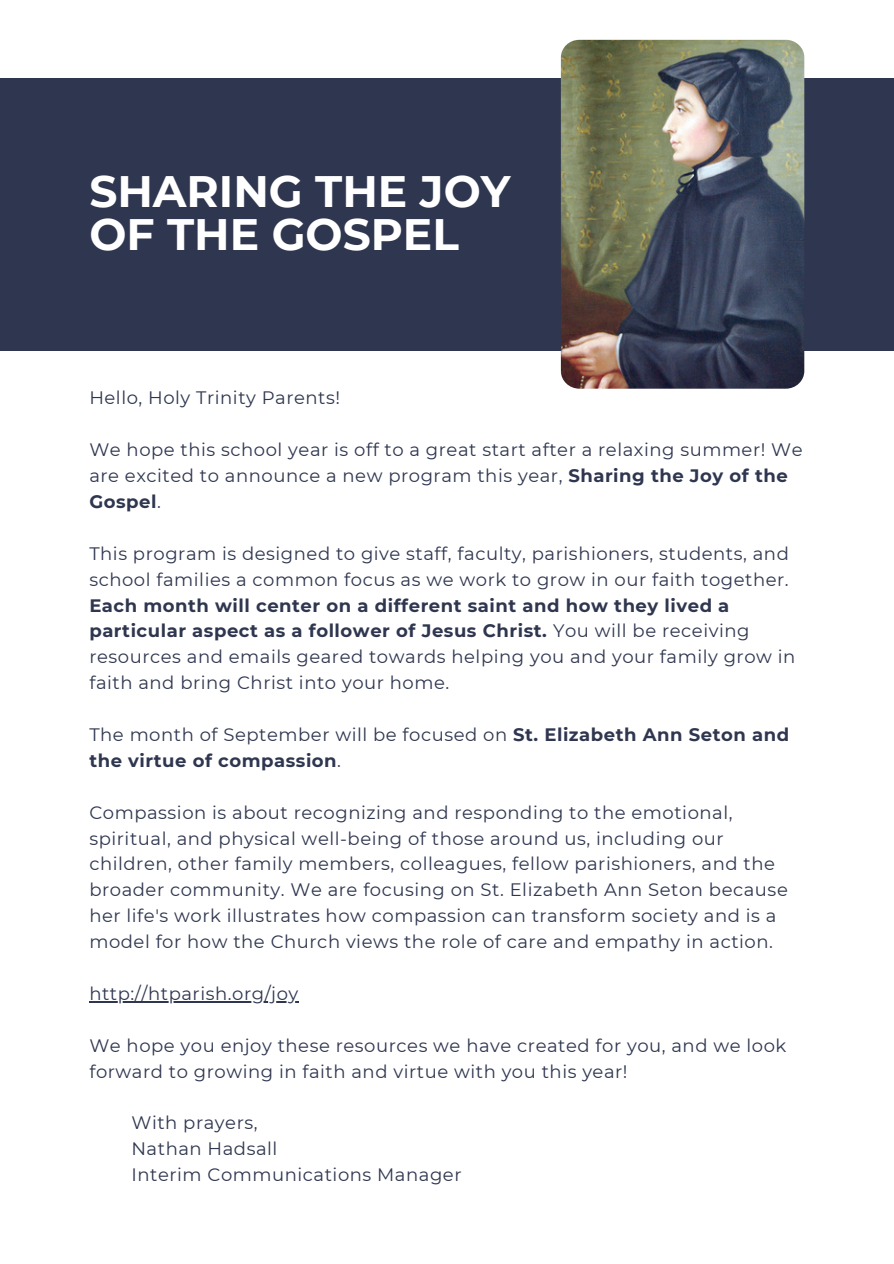
<style>
.page{position:relative;width:894px;height:1264px;background:#fff}
.page>*{position:absolute;margin:0;border:0;box-sizing:border-box;transform-origin:0 0}
.t1{font:700 43.95px/42.6px "Montserrat";color:#fff}
.t2{font:18px/25.8px "Montserrat";letter-spacing:.03em;color:#2f364f}
.t3{font:700 18px/25.8px "Montserrat";letter-spacing:.03em;color:#2f364f}
.s1{font-weight:700}
.s2{font-weight:400}
</style>
<div class="page">
<hr style="left:89px;top:1001px;width:210px;height:1px;background:#2f364f">
<div style="left:0;top:78px;width:893px;height:272px;background:#2f364f"></div>
<img style="left:560px;top:40px;width:244px;height:348px;border-radius:18px">
<p class="t1" style="left:89px;top:170px;width:422px">SHARING THE JOY<br>OF THE GOSPEL</p>
<p class="t2" style="left:89px;top:385px;width:252px">Hello, Holy Trinity Parents!</p>
<h1 class="t2" style="left:89px;top:437px;width:714px">We hope this school year is off to a great start after a relaxing summer! We are excited to announce a new program this year, <span class="s1">Sharing the Joy of the<br>Gospel</span>.</h1>
<p class="t2" style="left:89px;top:540px;width:707px">This program is designed to give staff, faculty, parishioners, students, and school families a common focus as we work to grow in our faith together.<br><span class="s1">Each month will center on a different saint and how they lived a particular aspect as a follower of Jesus Christ.</span> You will be receiving resources and emails geared towards helping you and your family grow in faith and bring Christ into your home.</p>
<p class="t3" style="left:89px;top:721px;width:701px"><span class="s2">The month of September will be focused on</span> St. Elizabeth Ann Seton and the virtue of compassion<span class="s2">.</span></p>
<p class="t2" style="left:89px;top:799px;width:699px">Compassion is about recognizing and responding to the emotional, spiritual, and physical well-being of those around us, including our children, other family members, colleagues, fellow parishioners, and the broader community. We are focusing on St. Elizabeth Ann Seton because her life's work illustrates how compassion can transform society and is a model for how the Church views the role of care and empathy in action.</p>
<p class="t2" style="left:89px;top:980px;width:210px">http://htparish.org/joy</p>
<p class="t2" style="left:89px;top:1032px;width:698px">We hope you enjoy these resources we have created for you, and we look forward to growing in faith and virtue with you this year!</p>
<p class="t2" style="left:131px;top:1109px;width:128px">With prayers,</p>
<p class="t2" style="left:131px;top:1135px;width:147px">Nathan Hadsall</p>
<p class="t2" style="left:131px;top:1161px;width:331px">Interim Communications Manager</p>
</div>
